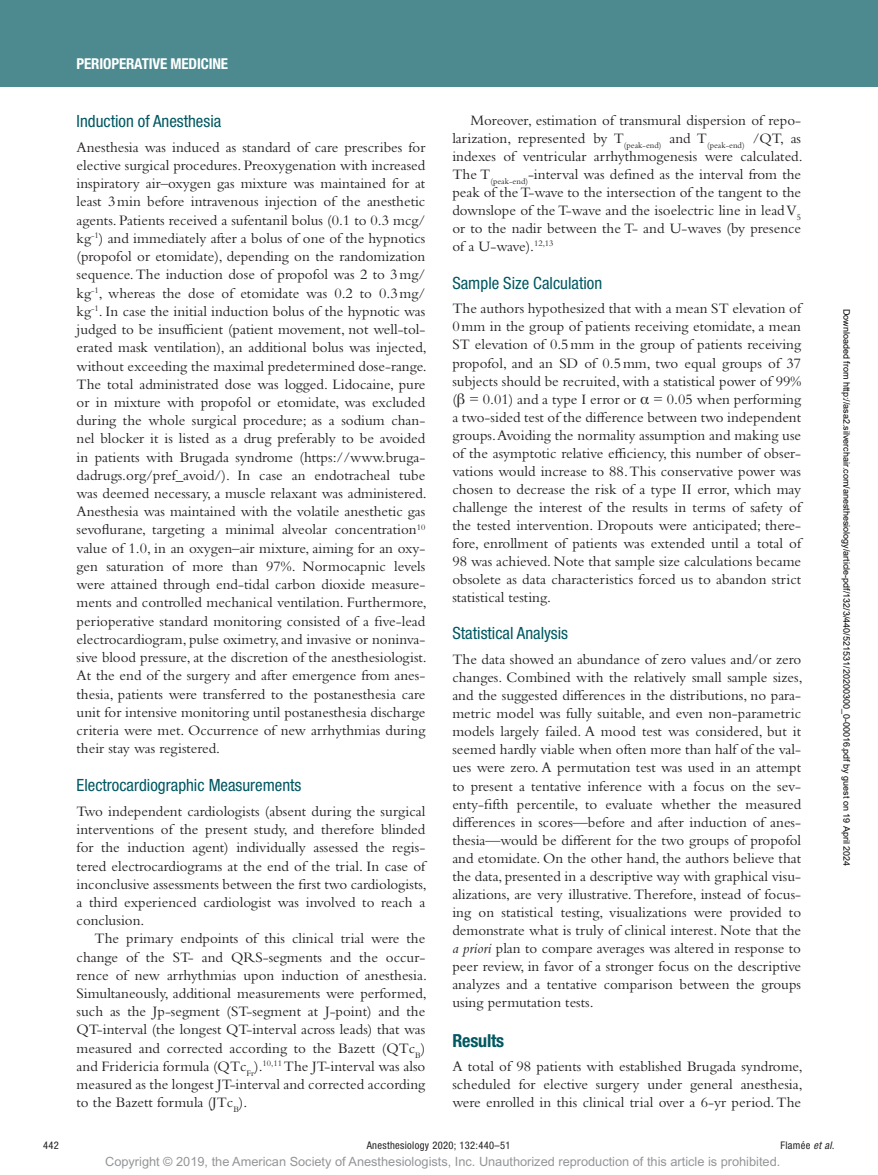
<style>
.page{position:relative;width:878px;height:1175px;background:#fff}
.page>*{position:absolute;margin:0;border:0;box-sizing:border-box;transform-origin:0 0}
.t1{font:700 condensed 18px "Helvetica Neue LT Std";color:#005861}
.t2{font:condensed 16.8px "Helvetica Neue LT Std";color:#005861}
.t3{font:15px/18.1px "Bembo Std";color:#231f20;text-align:justify}
.t4{font:700 condensed 15px "Helvetica Neue LT Std";letter-spacing:-.01em;color:#fff}
.t5{font:12.75px "Arial MT Std";color:#939598}
.t6{font:condensed 10.5px "Helvetica Neue LT Std";letter-spacing:.03em;color:#231f20}
.t7{font:9px "Arial";color:#000}
.s1{font-family:"Gandhari Unicode"}
.s2{font-style:italic}
</style>
<div class="page">
<div style="left:0;top:0;width:878px;height:86px;background:#4d8a90"></div>
<p class="t4" style="left:77px;top:54px;width:153px">PERIOPERATIVE MEDICINE</p>
<p class="t2" style="left:77px;top:111px;width:146px">Induction of Anesthesia</p>
<p class="t3" style="left:77px;top:138px;width:352px">Anesthesia was induced as standard of care prescribes for elective surgical procedures. Preoxygenation with increased inspiratory air–oxygen gas mixture was maintained for at least 3min before intravenous injection of the anesthetic agents. Patients received a sufentanil bolus (0.1 to 0.3 mcg/ kg<sup>-1</sup>) and immediately after a bolus of one of the hypnotics (propofol or etomidate), depending on the randomization sequence. The induction dose of propofol was 2 to 3mg/ kg<sup>-1</sup>, whereas the dose of etomidate was 0.2 to 0.3mg/ kg<sup>-1</sup>. In case the initial induction bolus of the hypnotic was judged to be insufficient (patient movement, not well-tol&shy;erated mask ventilation), an additional bolus was injected, without exceeding the maximal predetermined dose-range.<br>The total administrated dose was logged. Lidocaine, pure or in mixture with propofol or etomidate, was excluded during the whole surgical procedure; as a sodium chan&shy;nel blocker it is listed as a drug preferably to be avoided in patients with Brugada syndrome (https://www.bruga&shy;dadrugs.org/pref_avoid/). In case an endotracheal tube was deemed necessary, a muscle relaxant was administered.<br>Anesthesia was maintained with the volatile anesthetic gas sevoflurane, targeting a minimal alveolar concentration<sup>10 </sup>value of 1.0, in an oxygen–air mixture, aiming for an oxy&shy;gen saturation of more than 97%. Normocapnic levels were attained through end-tidal carbon dioxide measure&shy;ments and controlled mechanical ventilation. Furthermore, perioperative standard monitoring consisted of a five-lead electrocardiogram, pulse oximetry, and invasive or noninva&shy;sive blood pressure, at the discretion of the anesthesiologist.<br>At the end of the surgery and after emergence from anes&shy;thesia, patients were transferred to the postanesthesia care unit for intensive monitoring until postanesthesia discharge criteria were met. Occurrence of new arrhythmias during their stay was registered.</p>
<p class="t2" style="left:77px;top:775px;width:226px">Electrocardiographic Measurements</p>
<p class="t3" style="left:77px;top:801px;width:352px">Two independent cardiologists (absent during the surgical interventions of the present study, and therefore blinded for the induction agent) individually assessed the regis&shy;tered electrocardiograms at the end of the trial. In case of inconclusive assessments between the first two cardiologists, a third experienced cardiologist was involved to reach a conclusion.</p>
<p class="t3" style="left:77px;top:929px;width:352px;text-indent:18px">The primary endpoints of this clinical trial were the change of the ST- and QRS-segments and the occur&shy;rence of new arrhythmias upon induction of anesthesia.<br>Simultaneously, additional measurements were performed, such as the Jp-segment (ST-segment at J-point) and the QT-interval (the longest QT-interval across leads) that was measured and corrected according to the Bazett (QTc<sub>B</sub>) and Fridericia formula (QTc<sub>Fr</sub>).<sup>10,11</sup> The JT-interval was also measured as the longest JT-interval and corrected according to the Bazett formula (JTc<sub>B</sub>).</p>
<p class="t3" style="left:452px;top:111px;width:352px;text-indent:18px">Moreover, estimation of transmural dispersion of repo&shy;larization, represented by T<sub>(peak-end)</sub> and T<sub>(peak-end)</sub> /QT, as indexes of ventricular arrhythmogenesis were calculated.<br>The T<sub>(peak-end)</sub>-interval was defined as the interval from the peak of the T-wave to the intersection of the tangent to the downslope of the T-wave and the isoelectric line in lead V<sub>5 </sub>or to the nadir between the T- and U-waves (by presence of a U-wave).<sup>12,13</sup></p>
<p class="t2" style="left:452px;top:273px;width:151px">Sample Size Calculation</p>
<p class="t3" style="left:452px;top:299px;width:350px">The authors hypothesized that with a mean ST elevation of 0mm in the group of patients receiving etomidate, a mean ST elevation of 0.5mm in the group of patients receiving propofol, and an SD of 0.5mm, two equal groups of 37 subjects should be recruited, with a statistical power of 99% (<span class="s1">β</span> = 0.01) and a type I error or <span class="s1">α</span> = 0.05 when performing a two-sided test of the difference between two independent groups. Avoiding the normality assumption and making use of the asymptotic relative efficiency, this number of obser&shy;vations would increase to 88. This conservative power was chosen to decrease the risk of a type II error, which may challenge the interest of the results in terms of safety of the tested intervention. Dropouts were anticipated; there&shy;fore, enrollment of patients was extended until a total of 98 was achieved. Note that sample size calculations became obsolete as data characteristics forced us to abandon strict statistical testing.</p>
<p class="t2" style="left:452px;top:624px;width:117px">Statistical Analysis</p>
<p class="t3" style="left:452px;top:650px;width:352px">The data showed an abundance of zero values and/or zero changes. Combined with the relatively small sample sizes, and the suggested differences in the distributions, no para&shy;metric model was fully suitable, and even non-parametric models largely failed. A mood test was considered, but it seemed hardly viable when often more than half of the val&shy;ues were zero. A permutation test was used in an attempt to present a tentative inference with a focus on the sev&shy;enty-fifth percentile, to evaluate whether the measured differences in scores—before and after induction of anes&shy;thesia—would be different for the two groups of propofol and etomidate. On the other hand, the authors believe that the data, presented in a descriptive way with graphical visu&shy;alizations, are very illustrative. Therefore, instead of focus&shy;ing on statistical testing, visualizations were provided to demonstrate what is truly of clinical interest. Note that the <span class="s2">a priori</span> plan to compare averages was altered in response to peer review, in favor of a stronger focus on the descriptive analyzes and a tentative comparison between the groups using permutation tests.</p>
<p class="t1" style="left:452px;top:1029px;width:53px">RESULTS</p>
<p class="t3" style="left:452px;top:1057px;width:352px">A total of 98 patients with established Brugada syndrome, scheduled for elective surgery under general anesthesia, were enrolled in this clinical trial over a 6-yr period. The</p>
<p class="t7" style="left:850px;top:309px;width:559px;rotate:90deg">Downloaded from http://asa2.silverchair.com/anesthesiology/article-pdf/132/3/440/521531/20200300_0-00016.pdf by guest on 19 April 2024</p>
<p class="t6" style="left:43px;top:1139px;width:174px">442 A</p>
<p class="t6" style="left:372px;top:1139px;width:140px">nesthesiology 2020; 132:440–51</p>
<p class="t6" style="left:780px;top:1139px;width:55px">Flamée <span class="s2">et al.</span></p>
<p class="t5" style="left:105px;top:1154px;width:676px">Copyright © 2019, the American Society of Anesthesiologists, Inc. Unauthorized reproduction of this article is prohibited.</p>
</div>
